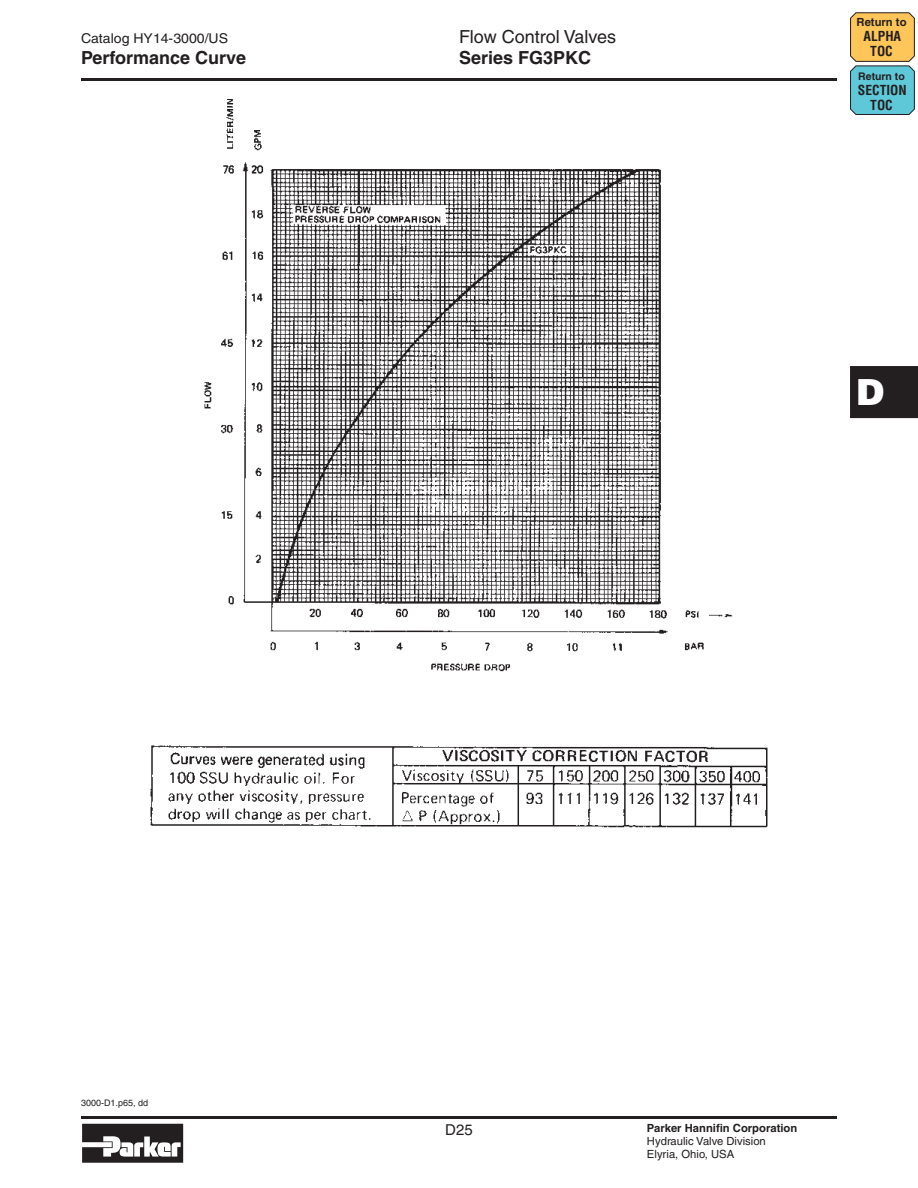
<style>
.page{position:relative;width:918px;height:1188px;background:#fff}
.page>*{position:absolute;margin:0;border:0;box-sizing:border-box;transform-origin:0 0}
.t1{font:900 36px "Helvetica";color:#fff}
.t2{font:700 18px "Helvetica";color:#231f20}
.t3{font:18px "Helvetica";color:#231f20}
.t4{font:15px "Helvetica";color:#231f20}
.t5{font:13.5px "Helvetica";color:#231f20;scale:1.04 1}
.t6{font:700 condensed 13.5px/15px "Helvetica";color:#231f20;text-align:center}
.t7{font:11.25px/12.8px "Helvetica";color:#231f20}
.t8{font:700 11.25px "Helvetica";color:#231f20}
.t9{font:700 10.5px "Helvetica";color:#231f20}
.t10{font:9px "Helvetica";color:#231f20}
</style>
<div class="page">
<hr style="left:81px;top:1116px;width:756px;height:3px;background:#231f20">
<svg style="left:82px;top:1124px;width:101px;height:39px"></svg>
<hr style="left:81px;top:78px;width:756px;height:3px;background:#231f20">
<div style="left:850px;top:366px;width:68px;height:52px;background:#231f20"></div>
<svg style="left:850px;top:12px;width:65px;height:103px;background:#aabe96"></svg>
<img style="left:151px;top:99px;width:616px;height:729px">
<p class="t5" style="left:81px;top:30px;width:143px">Catalog HY14-3000/US</p>
<h2 class="t3" style="left:459px;top:26px;width:159px">Flow Control Valves</h2>
<h2 class="t2" style="left:81px;top:47px;width:167px">Performance Curve</h2>
<h2 class="t2" style="left:459px;top:47px;width:134px">Series FG3PKC</h2>
<p class="t8" style="left:857px;top:16px;width:51px">Return to</p>
<p class="t6" style="left:864px;top:29px;width:39px">ALPHA<br>TOC</p>
<p class="t9" style="left:858px;top:70px;width:48px">Return to</p>
<p class="t6" style="left:858px;top:83px;width:50px">SECTION<br>TOC</p>
<h1 class="t1" style="left:856px;top:368px;width:30px">D</h1>
<p class="t10" style="left:81px;top:1098px;width:69px">3000-D1.p65, dd</p>
<h3 class="t4" style="left:445px;top:1121px;width:29px">D25</h3>
<p class="t8" style="left:647px;top:1121px;width:152px">Parker Hannifin Corporation</p>
<p class="t7" style="left:647px;top:1135px;width:120px">Hydraulic Valve Division<br>Elyria, Ohio, USA</p>
</div>
